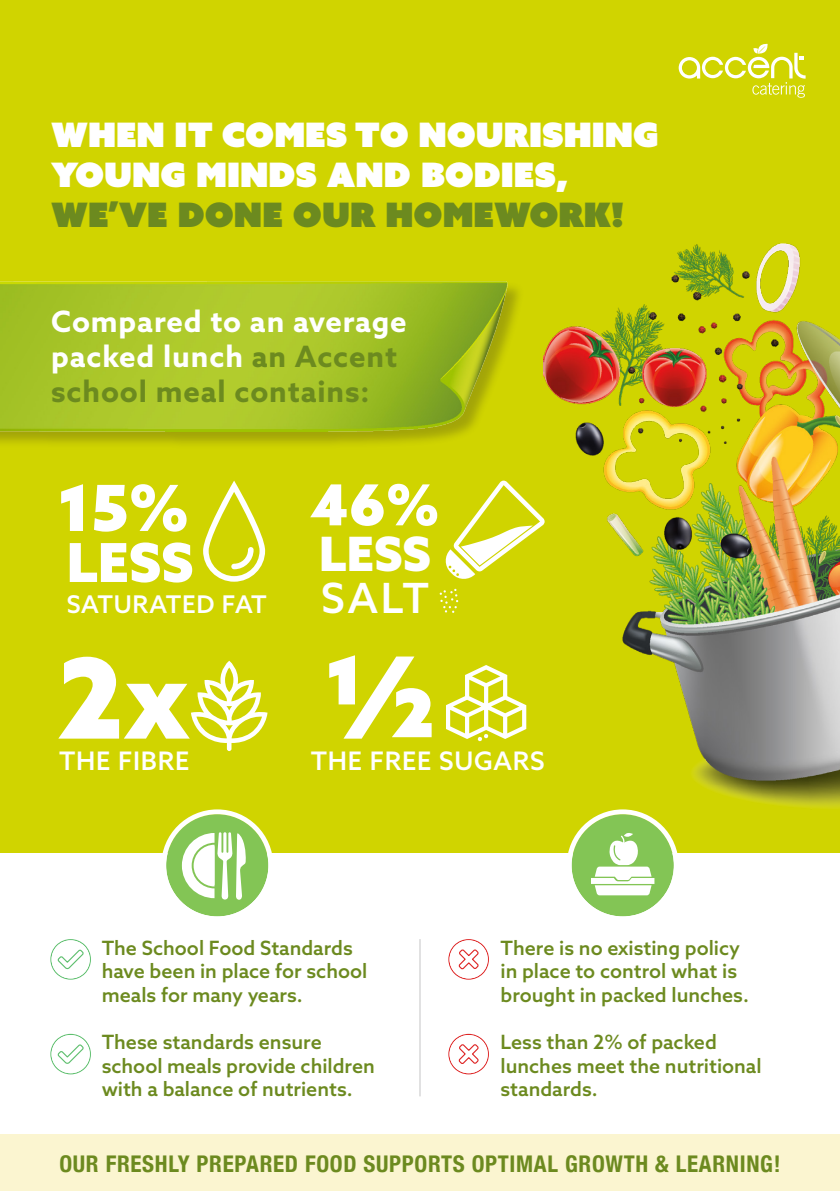
<style>
.page{position:relative;width:840px;height:1191px;background:#fff}
.page>*{position:absolute;margin:0;border:0;box-sizing:border-box;transform-origin:0 0}
.t1{font:900 111.4px "Azo Sans";color:#fff}
.t2{font:900 63.6px "Azo Sans";color:#fff}
.t3{font:900 56.6px "Azo Sans";color:#fff}
.t4{font:900 53.8px "Azo Sans";color:#fff}
.t5{font:900 47.2px "Azo Sans";color:#fff}
.t6{font:500 41.6px "Azo Sans";color:#fff}
.t7{font:33.6px/40.4px "Azo Sans Uber";color:#fff}
.t8{font:33.6px "Azo Sans Uber";color:#6c8a1f}
.t9{font:700 29.4px/35.2px "Azo Sans";letter-spacing:.03em;color:#fff}
.t10{font:500 25.6px "Azo Sans";letter-spacing:.03em;color:#fff}
.t11{font:500 24.4px "Azo Sans";letter-spacing:.03em;color:#fff}
.t12{font:700 condensed 23px "Helvetica Neue";letter-spacing:.03em;color:#6c8a1f}
.t13{font:500 19.6px/23.6px "Azo Sans";color:#6c8a1f}
.s1{color:#6c8a1f}
</style>
<div class="page">
<div style="left:0;top:1134px;width:839px;height:57px;background:#fbf5d0"></div>
<div style="left:0;top:0;width:839px;height:852px;background:#d0d400"></div>
<div style="left:0;top:244px;width:524px;height:205px;background:#231f20;opacity:.26"></div>
<img style="left:0;top:244px;width:507px;height:188px">
<svg style="left:203px;top:480px;width:62px;height:101px"></svg>
<svg style="left:191px;top:660px;width:76px;height:91px"></svg>
<svg style="left:446px;top:665px;width:80px;height:76px"></svg>
<img style="left:543px;top:243px;width:296px;height:566px">
<svg style="left:678px;top:43px;width:127px;height:55px"></svg>
<hr style="left:419px;top:939px;width:1px;height:157px;background:#c4c4c5">
<div style="left:166px;top:814px;width:102px;height:102px;background:#83c555;border-radius:51px"></div>
<div style="left:161px;top:809px;width:112px;height:112px;border:5px solid #fff;border-radius:50%"></div>
<svg style="left:182px;top:832px;width:64px;height:67px"></svg>
<div style="left:571px;top:814px;width:102px;height:102px;background:#83c555;border-radius:51px"></div>
<div style="left:566px;top:809px;width:112px;height:112px;border:5px solid #fff;border-radius:50%"></div>
<svg style="left:591px;top:833px;width:63px;height:62px"></svg>
<svg style="left:448px;top:939px;width:40px;height:40px"></svg>
<svg style="left:50px;top:939px;width:41px;height:40px"></svg>
<svg style="left:50px;top:1033px;width:41px;height:41px"></svg>
<svg style="left:448px;top:1033px;width:40px;height:41px"></svg>
<svg style="left:445px;top:480px;width:99px;height:100px"></svg>
<svg style="left:439px;top:588px;width:19px;height:25px"></svg>
<p class="t7" style="left:51px;top:114px;width:608px">WHEN IT COMES TO NOURISHING<br>YOUNG MINDS AND BODIES,</p>
<p class="t8" style="left:51px;top:193px;width:573px">WE’VE DONE OUR HOMEWORK!</p>
<p class="t9" style="left:51px;top:303px;width:357px">Compared to an average packed lunch <span class="s1">an Accent school meal contains:</span></p>
<p class="t2" style="left:57px;top:465px;width:133px">15%</p>
<p class="t4" style="left:67px;top:526px;width:128px">LESS</p>
<p class="t11" style="left:67px;top:588px;width:201px">SATURATED FAT</p>
<p class="t3" style="left:311px;top:467px;width:130px">46%</p>
<p class="t5" style="left:319px;top:523px;width:113px">LESS</p>
<p class="t6" style="left:321px;top:570px;width:109px">SALT</p>
<p class="t1" style="left:323px;top:622px;width:116px">1/2</p>
<p class="t1" style="left:57px;top:624px;width:132px">2x</p>
<p class="t10" style="left:59px;top:744px;width:132px">THE FIBRE</p>
<p class="t10" style="left:310px;top:744px;width:235px">THE FREE SUGARS</p>
<p class="t13" style="left:102px;top:935px;width:267px;text-indent:-35px">• The School Food Standards have been in place for school meals for many years.</p>
<p class="t13" style="left:102px;top:1030px;width:274px;text-indent:-35px">• These standards ensure school meals provide children with a balance of nutrients.</p>
<p class="t13" style="left:500px;top:935px;width:250px;text-indent:-35px">• There is no existing policy in place to control what is brought in packed lunches.</p>
<p class="t13" style="left:500px;top:1030px;width:262px;text-indent:-35px">• Less than 2% of packed lunches meet the nutritional standards.</p>
<p class="t12" style="left:59px;top:1144px;width:722px">OUR FRESHLY PREPARED FOOD SUPPORTS OPTIMAL GROWTH &amp; LEARNING!</p>
</div>
